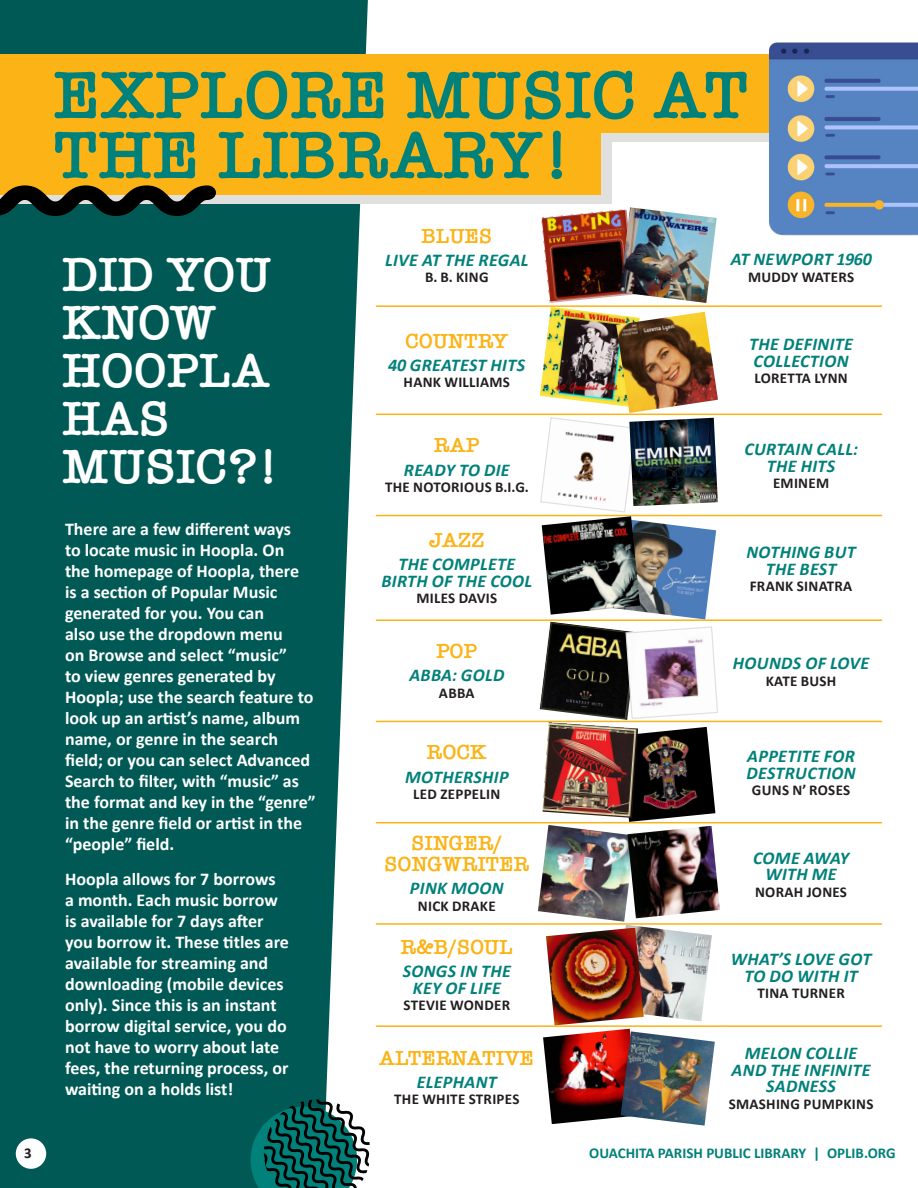
<style>
.page{position:relative;width:918px;height:1188px;background:#fff}
.page>*{position:absolute;margin:0;border:0;box-sizing:border-box;transform-origin:0 0}
.t1{font:600 68.85px/60px "American Typewriter";letter-spacing:.01em;color:#00817a}
.t2{font:600 49.5px/48px "American Typewriter";letter-spacing:.01em;color:#fff}
.t3{font:600 21px/21px "American Typewriter";letter-spacing:.01em;color:#fbb316;text-align:center}
.t4{font:700 18px/21px "Calibri";color:#fff}
.t5{font:italic 700 18px/16.5px "Calibri";letter-spacing:.02em;color:#00817a;text-align:center}
.t6{font:700 15px "Calibri";letter-spacing:.02em;color:#231f20}
.t7{font:700 15px "Calibri";color:#00817a}
</style>
<div class="page">
<hr style="left:917px;top:0;width:1px;height:1188px;background:#e0e1df">
<div style="left:0;top:0;width:368px;height:1188px;background:#005954"></div>
<svg style="left:244px;top:1099px;width:126px;height:89px;background:#226a66"></svg>
<div style="left:0;top:126px;width:612px;height:78px;background:#e0e1df"></div>
<div style="left:0;top:54px;width:918px;height:78px;background:#fbb316"></div>
<div style="left:0;top:117px;width:600px;height:78px;background:#fbb316"></div>
<svg style="left:0;top:185px;width:216px;height:31px"></svg>
<img style="left:770px;top:0;width:148px;height:345px">
<hr style="left:376px;top:305px;width:162px;height:2px;background:#fbb316">
<hr style="left:538px;top:305px;width:182px;height:2px;background:#fbb316">
<hr style="left:720px;top:305px;width:162px;height:2px;background:#fbb316">
<hr style="left:376px;top:414px;width:162px;height:1px;background:#fbb316">
<hr style="left:538px;top:414px;width:182px;height:1px;background:#fbb316">
<hr style="left:720px;top:414px;width:162px;height:1px;background:#fbb316">
<hr style="left:376px;top:515px;width:162px;height:1px;background:#fbb316">
<hr style="left:538px;top:515px;width:182px;height:1px;background:#fbb316">
<hr style="left:720px;top:515px;width:162px;height:1px;background:#fbb316">
<hr style="left:376px;top:619px;width:162px;height:2px;background:#fbb316">
<hr style="left:538px;top:619px;width:182px;height:2px;background:#fbb316">
<hr style="left:720px;top:619px;width:162px;height:2px;background:#fbb316">
<hr style="left:376px;top:721px;width:162px;height:1px;background:#fbb316">
<hr style="left:538px;top:721px;width:182px;height:1px;background:#fbb316">
<hr style="left:720px;top:721px;width:162px;height:1px;background:#fbb316">
<hr style="left:376px;top:822px;width:162px;height:1px;background:#fbb316">
<hr style="left:538px;top:822px;width:182px;height:1px;background:#fbb316">
<hr style="left:720px;top:822px;width:162px;height:1px;background:#fbb316">
<hr style="left:376px;top:923px;width:162px;height:2px;background:#fbb316">
<hr style="left:538px;top:923px;width:182px;height:2px;background:#fbb316">
<hr style="left:720px;top:923px;width:162px;height:2px;background:#fbb316">
<hr style="left:376px;top:1025px;width:162px;height:2px;background:#fbb316">
<hr style="left:538px;top:1025px;width:182px;height:2px;background:#fbb316">
<hr style="left:720px;top:1025px;width:162px;height:2px;background:#fbb316">
<img style="left:541px;top:209px;width:79px;height:94px">
<img style="left:620px;top:207px;width:97px;height:96px">
<img style="left:540px;top:307px;width:76px;height:99px">
<img style="left:616px;top:312px;width:102px;height:101px">
<svg style="left:540px;top:417px;width:89px;height:96px"></svg>
<img style="left:629px;top:418px;width:89px;height:88px">
<img style="left:640px;top:521px;width:76px;height:98px">
<img style="left:542px;top:516px;width:98px;height:99px">
<img style="left:540px;top:622px;width:85px;height:98px">
<svg style="left:625px;top:626px;width:93px;height:94px"></svg>
<img style="left:620px;top:727px;width:95px;height:95px">
<img style="left:543px;top:722px;width:95px;height:96px">
<img style="left:538px;top:825px;width:89px;height:97px">
<img style="left:627px;top:826px;width:93px;height:92px">
<img style="left:625px;top:925px;width:87px;height:96px">
<img style="left:546px;top:928px;width:98px;height:97px">
<img style="left:543px;top:1029px;width:87px;height:95px">
<img style="left:621px;top:1031px;width:94px;height:95px">
<div style="left:16px;top:1138px;width:30px;height:31px;background:#fff;border-radius:50%"></div>
<p class="t1" style="left:54px;top:64px;width:696px">EXPLORE MUSIC AT<br>THE LIBRARY!</p>
<p class="t2" style="left:62px;top:249px;width:218px">DID YOU<br>KNOW<br>HOOPLA<br>HAS<br>MUSIC?!</p>
<p class="t4" style="left:65px;top:518px;width:252px">There are a few different ways<br>to locate music in Hoopla. On<br>the homepage of Hoopla, there<br>is a section of Popular Music generated for you. You can<br>also use the dropdown menu<br>on Browse and select “music”<br>to view genres generated by<br>Hoopla; use the search feature to look up an artist’s name, album name, or genre in the search field; or you can select Advanced<br>Search to filter, with “music” as the format and key in the “genre” in the genre field or artist in the “people” field.</p>
<p class="t4" style="left:65px;top:867px;width:225px">Hoopla allows for 7 borrows<br>a month. Each music borrow is available for 7 days after you borrow it. These titles are available for streaming and downloading (mobile devices only). Since this is an instant borrow digital service, you do not have to worry about late fees, the returning process, or waiting on a holds list!</p>
<p class="t3" style="left:421px;top:225px;width:72px">BLUES</p>
<p class="t5" style="left:385px;top:251px;width:145px">LIVE AT THE REGAL</p>
<p class="t6" style="left:425px;top:267px;width:65px">B. B. KING</p>
<p class="t3" style="left:406px;top:330px;width:104px">COUNTRY</p>
<p class="t5" style="left:388px;top:356px;width:138px">40 GREATEST HITS</p>
<p class="t6" style="left:404px;top:372px;width:108px">HANK WILLIAMS</p>
<p class="t3" style="left:434px;top:434px;width:47px">RAP</p>
<p class="t5" style="left:404px;top:461px;width:107px">READY TO DIE</p>
<p class="t6" style="left:385px;top:476px;width:145px">THE NOTORIOUS B.I.G.</p>
<p class="t3" style="left:429px;top:529px;width:57px">JAZZ</p>
<p class="t5" style="left:381px;top:555px;width:152px">THE COMPLETE<br>BIRTH OF THE COOL</p>
<p class="t6" style="left:416px;top:588px;width:82px">MILES DAVIS</p>
<p class="t3" style="left:436px;top:640px;width:42px">POP</p>
<p class="t5" style="left:409px;top:667px;width:96px">ABBA: GOLD</p>
<p class="t6" style="left:439px;top:682px;width:37px">ABBA</p>
<p class="t3" style="left:427px;top:742px;width:61px">ROCK</p>
<p class="t5" style="left:405px;top:768px;width:105px">MOTHERSHIP</p>
<p class="t6" style="left:413px;top:784px;width:89px">LED ZEPPELIN</p>
<p class="t3" style="left:385px;top:832px;width:146px">SINGER/<br>SONGWRITER</p>
<p class="t5" style="left:410px;top:880px;width:95px">PINK MOON</p>
<p class="t6" style="left:418px;top:895px;width:79px">NICK DRAKE</p>
<p class="t3" style="left:401px;top:936px;width:113px">R&amp;B/SOUL</p>
<p class="t5" style="left:403px;top:963px;width:110px">SONGS IN THE<br>KEY OF LIFE</p>
<p class="t6" style="left:403px;top:995px;width:108px">STEVIE WONDER</p>
<p class="t3" style="left:380px;top:1047px;width:156px">ALTERNATIVE</p>
<p class="t5" style="left:417px;top:1073px;width:82px">ELEPHANT</p>
<p class="t6" style="left:394px;top:1089px;width:127px">THE WHITE STRIPES</p>
<p class="t5" style="left:731px;top:250px;width:143px">AT NEWPORT 1960</p>
<p class="t6" style="left:748px;top:266px;width:108px">MUDDY WATERS</p>
<p class="t5" style="left:749px;top:336px;width:105px;text-align:left">THE DEFINITE<br>COLLECTION</p>
<p class="t6" style="left:754px;top:368px;width:95px">LORETTA LYNN</p>
<p class="t5" style="left:744px;top:440px;width:115px">CURTAIN CALL:<br>THE HITS</p>
<p class="t6" style="left:773px;top:473px;width:58px">EMINEM</p>
<p class="t5" style="left:746px;top:543px;width:111px">NOTHING BUT<br>THE BEST</p>
<p class="t6" style="left:750px;top:576px;width:104px">FRANK SINATRA</p>
<p class="t5" style="left:733px;top:654px;width:138px">HOUNDS OF LOVE</p>
<p class="t6" style="left:766px;top:670px;width:72px">KATE BUSH</p>
<p class="t5" style="left:746px;top:747px;width:111px;text-align:left">APPETITE FOR<br>DESTRUCTION</p>
<p class="t6" style="left:752px;top:780px;width:100px">GUNS N’ ROSES</p>
<p class="t5" style="left:753px;top:849px;width:97px">COME AWAY<br>WITH ME</p>
<p class="t6" style="left:755px;top:881px;width:93px">NORAH JONES</p>
<p class="t5" style="left:731px;top:950px;width:142px">WHAT’S LOVE GOT<br>TO DO WITH IT</p>
<p class="t6" style="left:757px;top:983px;width:89px">TINA TURNER</p>
<p class="t5" style="left:732px;top:1044px;width:140px">MELON COLLIE<br>AND THE INFINITE<br>SADNESS</p>
<p class="t6" style="left:729px;top:1093px;width:146px">SMASHING PUMPKINS</p>
<p class="t6" style="left:24px;top:1142px;width:9px">3</p>
<p class="t7" style="left:589px;top:1142px;width:308px">OUACHITA PARISH PUBLIC LIBRARY | OPLIB.ORG</p>
</div>
